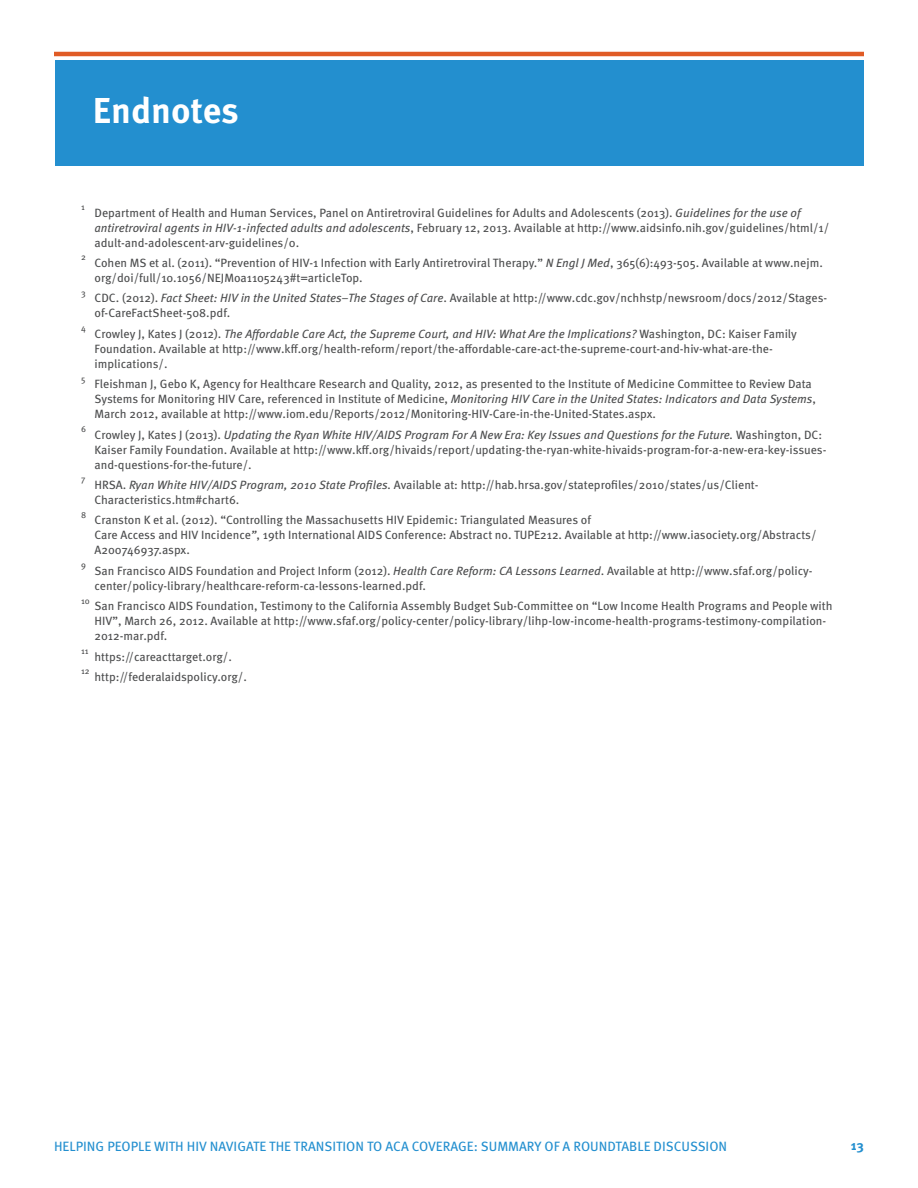
<style>
.page{position:relative;width:918px;height:1188px;background:#fff}
.page>*{position:absolute;margin:0;border:0;box-sizing:border-box;transform-origin:0 0}
.t1{font:700 36px "Meta Pro";color:#fff}
.t2{font:13.5px "Meta Pro";color:#238fcf}
.t3{font:700 13.5px "Meta Sc Offc Pro";color:#238fcf}
._9_-_Endnotes{font:12px/15px "Meta Pro";color:#4b4c4d}
._9_-_Endnotes-2{font:8.7px "Meta Pro";color:#4b4c4d}
.s1{font-style:italic}
</style>
<div class="page">
<div style="left:55px;top:60px;width:809px;height:106px;background:#238fcf"></div>
<hr style="left:54px;top:52px;width:810px;height:4px;background:#e05b25">
<h1 class="t1" style="left:93px;top:83px;width:147px">Endnotes</h1>
<p class="_9_-_Endnotes-2" style="left:81px;top:200px;width:5px">1</p>
<p class="_9_-_Endnotes" style="left:94px;top:204px;width:736px">Department of Health and Human Services, Panel on Antiretroviral Guidelines for Adults and Adolescents (2013). <span class="s1">Guidelines for the use of antiretroviral agents in HIV-1-infected adults and adolescents</span>, February 12, 2013. Available at http://www.aidsinfo.nih.gov/guidelines/html/1/ adult-and-adolescent-arv-guidelines/0.</p>
<p class="_9_-_Endnotes-2" style="left:81px;top:251px;width:6px">2</p>
<p class="_9_-_Endnotes" style="left:94px;top:254px;width:730px">Cohen MS et al. (2011). “Prevention of HIV-1 Infection with Early Antiretroviral Therapy.” <span class="s1">N Engl J Med</span>, 365(6):493-505. Available at www.nejm. org/doi/full/10.1056/NEJMoa1105243#t=articleTop.</p>
<p class="_9_-_Endnotes-2" style="left:81px;top:286px;width:6px">3</p>
<p class="_9_-_Endnotes" style="left:94px;top:290px;width:734px">CDC. (2012). <span class="s1">Fact Sheet: HIV in the United States–The Stages of Care</span>. Available at http://www.cdc.gov/nchhstp/newsroom/docs/2012/Stages&shy;of-CareFactSheet-508.pdf.</p>
<p class="_9_-_Endnotes-2" style="left:81px;top:322px;width:6px">4</p>
<p class="_9_-_Endnotes" style="left:94px;top:325px;width:704px">Crowley J, Kates J (2012). <span class="s1">The Affordable Care Act, the Supreme Court, and HIV: What Are the Implications?</span> Washington, DC: Kaiser Family<br>Foundation. Available at http://www.kff.org/health-reform/report/the-affordable-care-act-the-supreme-court-and-hiv-what-are-the&shy;implications/.</p>
<p class="_9_-_Endnotes-2" style="left:81px;top:372px;width:6px">5</p>
<p class="_9_-_Endnotes" style="left:94px;top:376px;width:723px">Fleishman J, Gebo K, Agency for Healthcare Research and Quality, 2012, as presented to the Institute of Medicine Committee to Review Data<br>Systems for Monitoring HIV Care, referenced in Institute of Medicine, <span class="s1">Monitoring HIV Care in the United States: Indicators and Data Systems</span>,<br>March 2012, available at http://www.iom.edu/Reports/2012/Monitoring-HIV-Care-in-the-United-States.aspx.</p>
<p class="_9_-_Endnotes-2" style="left:81px;top:422px;width:7px">6</p>
<p class="_9_-_Endnotes" style="left:94px;top:426px;width:733px">Crowley J, Kates J (2013). <span class="s1">Updating the Ryan White HIV/AIDS Program For A New Era: Key Issues and Questions for the Future.</span> Washington, DC:<br>Kaiser Family Foundation. Available at http://www.kff.org/hivaids/report/updating-the-ryan-white-hivaids-program-for-a-new-era-key-issues&shy;and-questions-for-the-future/.</p>
<p class="_9_-_Endnotes-2" style="left:81px;top:473px;width:6px">7</p>
<p class="_9_-_Endnotes" style="left:94px;top:476px;width:666px">HRSA. <span class="s1">Ryan White HIV/AIDS Program, 2010 State Profiles.</span> Available at: http://hab.hrsa.gov/stateprofiles/2010/states/us/Client-<br>Characteristics.htm#chart6.</p>
<p class="_9_-_Endnotes-2" style="left:81px;top:508px;width:7px">8</p>
<p class="_9_-_Endnotes" style="left:94px;top:512px;width:724px">Cranston K et al. (2012). “Controlling the Massachusetts HIV Epidemic: Triangulated Measures of<br>Care Access and HIV Incidence<span class="s1">”</span>, 19th International AIDS Conference: Abstract no. TUPE212. Available at http://www.iasociety.org/Abstracts/<br>A200746937.aspx.</p>
<p class="_9_-_Endnotes-2" style="left:81px;top:559px;width:6px">9</p>
<p class="_9_-_Endnotes" style="left:94px;top:562px;width:720px">San Francisco AIDS Foundation and Project Inform (2012). <span class="s1">Health Care Reform: CA Lessons Learned</span>. Available at http://www.sfaf.org/policy&shy;center/policy-library/healthcare-reform-ca-lessons-learned.pdf.</p>
<p class="_9_-_Endnotes-2" style="left:81px;top:594px;width:10px">10</p>
<p class="_9_-_Endnotes" style="left:94px;top:598px;width:740px">San Francisco AIDS Foundation, Testimony to the California Assembly Budget Sub-Committee on “Low Income Health Programs and People with<br>HIV”, March 26, 2012. Available at http://www.sfaf.org/policy-center/policy-library/lihp-low-income-health-programs-testimony-compilation-<br>2012-mar.pdf.</p>
<p class="_9_-_Endnotes-2" style="left:81px;top:644px;width:9px">11</p>
<p class="_9_-_Endnotes" style="left:94px;top:648px;width:139px">https://careacttarget.org/.</p>
<p class="_9_-_Endnotes-2" style="left:81px;top:665px;width:10px">12</p>
<p class="_9_-_Endnotes" style="left:94px;top:668px;width:154px">http://federalaidspolicy.org/.</p>
<p class="t2" style="left:54px;top:1136px;width:675px">HELPING PEOPLE WITH HIV NAVIGATE THE TRANSITION TO ACA COVERAGE: SUMMARY OF A ROUNDTABLE DISCUSSION</p>
<p class="t3" style="left:851px;top:1135px;width:15px">13</p>
</div>
